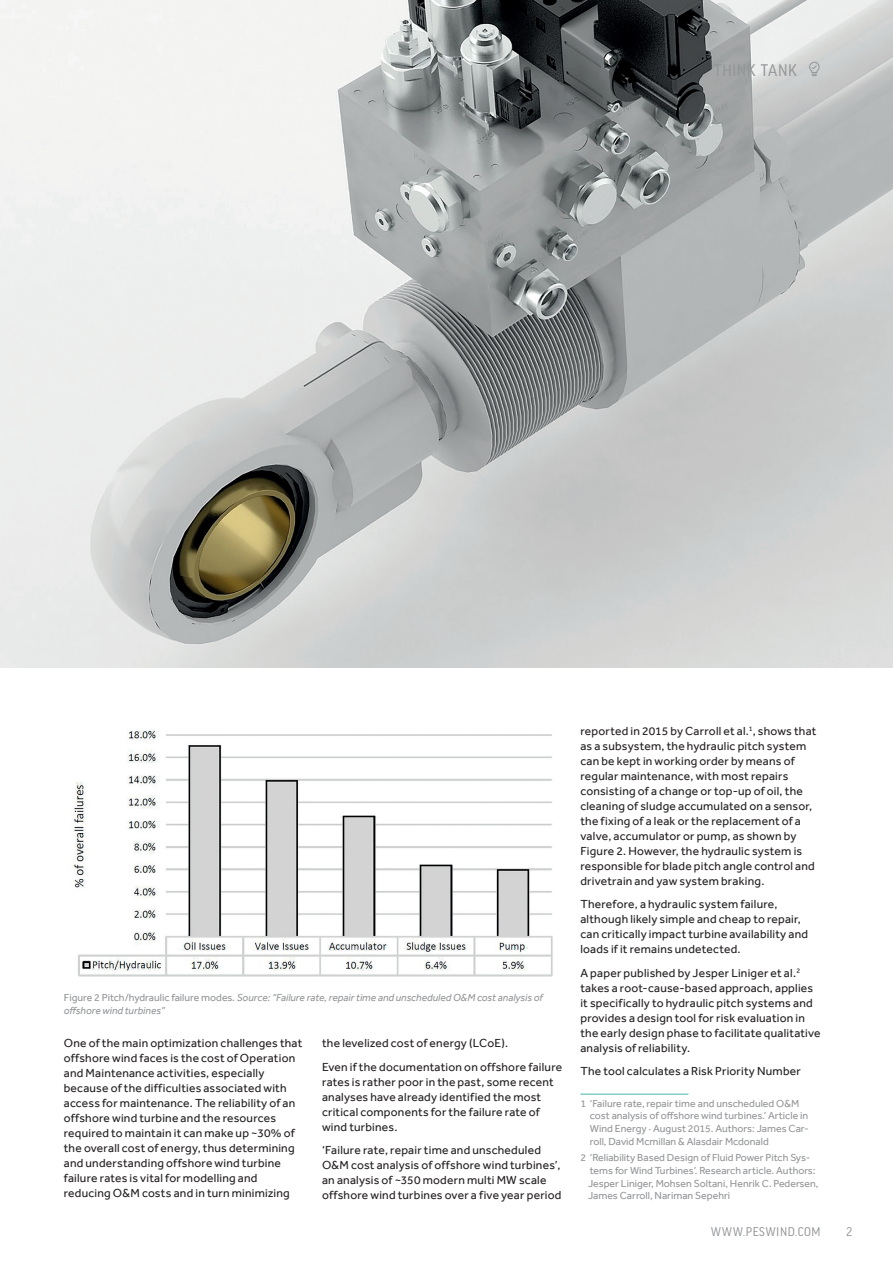
<style>
.page{position:relative;width:893px;height:1263px;background:#fff}
.page>*{position:absolute;margin:0;border:0;box-sizing:border-box;transform-origin:0 0}
.Page_head_2015{font:18px "Good Headline Pro Narr";letter-spacing:.02em;color:#939598}
.t1{font:13.5px "Good Headline Pro Narr";letter-spacing:.035em;color:#939598}
.Body_Copy_2015{font:12px/15px "Effra";letter-spacing:.02em;color:#231f20}
.t2{font:10.5px/12.6px "Effra";color:#939598}
.CAPTIONS{font:italic 10.5px/13.5px "Effra";color:#939598}
.s1{font-style:normal}
</style>
<div class="page">
<hr style="left:580px;top:1094px;width:108px;height:1px;background:#45b4ad">
<img style="left:0;top:0;width:893px;height:667px">
<img style="left:72px;top:730px;width:481px;height:247px">
<svg style="left:809px;top:61px;width:11px;height:15px"></svg>
<p class="Page_head_2015" style="left:714px;top:61px;width:84px">THINK TANK</p>
<p class="CAPTIONS" style="left:64px;top:990px;width:481px"><span class="s1">Figure 2 Pitch/hydraulic failure modes.</span> Source: “Failure rate, repair time and unscheduled O&amp;M cost analysis of offshore wind turbines”</p>
<p class="Body_Copy_2015" style="left:64px;top:1035px;width:240px">One of the main optimization challenges that offshore wind faces is the cost of Operation and Maintenance activities, especially because of the difficulties associated with access for maintenance. The reliability of an offshore wind turbine and the resources required to maintain it can make up ~30% of the overall cost of energy, thus determining and understanding offshore wind turbine failure rates is vital for modelling and reducing O&amp;M costs and in turn minimizing</p>
<p class="Body_Copy_2015" style="left:322px;top:1035px;width:188px">the levelized cost of energy (LCoE).</p>
<p class="Body_Copy_2015" style="left:322px;top:1059px;width:242px">Even if the documentation on offshore failure rates is rather poor in the past, some recent analyses have already identified the most critical components for the failure rate of wind turbines.</p>
<p class="Body_Copy_2015" style="left:322px;top:1142px;width:241px">‘Failure rate, repair time and unscheduled O&amp;M cost analysis of offshore wind turbines’, an analysis of ~350 modern multi MW scale offshore wind turbines over a five year period</p>
<p class="Body_Copy_2015" style="left:580px;top:723px;width:238px">reported in 2015 by Carroll et al.<sup>1</sup>, shows that as a subsystem, the hydraulic pitch system can be kept in working order by means of regular maintenance, with most repairs consisting of a change or top-up of oil, the cleaning of sludge accumulated on a sensor, the fixing of a leak or the replacement of a valve, accumulator or pump, as shown by Figure 2. However, the hydraulic system is responsible for blade pitch angle control and drivetrain and yaw system braking.</p>
<p class="Body_Copy_2015" style="left:580px;top:897px;width:229px">Therefore, a hydraulic system failure, although likely simple and cheap to repair, can critically impact turbine availability and loads if it remains undetected.</p>
<p class="Body_Copy_2015" style="left:580px;top:965px;width:242px">A paper published by Jesper Liniger et al.<sup>2 </sup>takes a root-cause-based approach, applies it specifically to hydraulic pitch systems and provides a design tool for risk evaluation in the early design phase to facilitate qualitative analysis of reliability.</p>
<p class="Body_Copy_2015" style="left:580px;top:1064px;width:222px">The tool calculates a Risk Priority Number</p>
<p class="t2" style="left:590px;top:1097px;width:220px;text-indent:-10px">1 ‘Failure rate, repair time and unscheduled O&amp;M cost analysis of offshore wind turbines.’ Article in Wind Energy · August 2015. Authors: James Car&shy;roll, David Mcmillan &amp; Alasdair Mcdonald</p>
<p class="t2" style="left:590px;top:1151px;width:227px;text-indent:-10px">2 ‘Reliability Based Design of Fluid Power Pitch Sys&shy;tems for Wind Turbines’. Research article. Authors:</p>
<p class="t2" style="left:588px;top:1177px;width:232px">Jesper Liniger, Mohsen Soltani, Henrik C. Pedersen,<br>James Carroll, Nariman Sepehri</p>
<p class="t1" style="left:711px;top:1225px;width:111px">WWW.PESWIND.COM</p>
<p class="t1" style="left:846px;top:1225px;width:8px">2</p>
</div>
